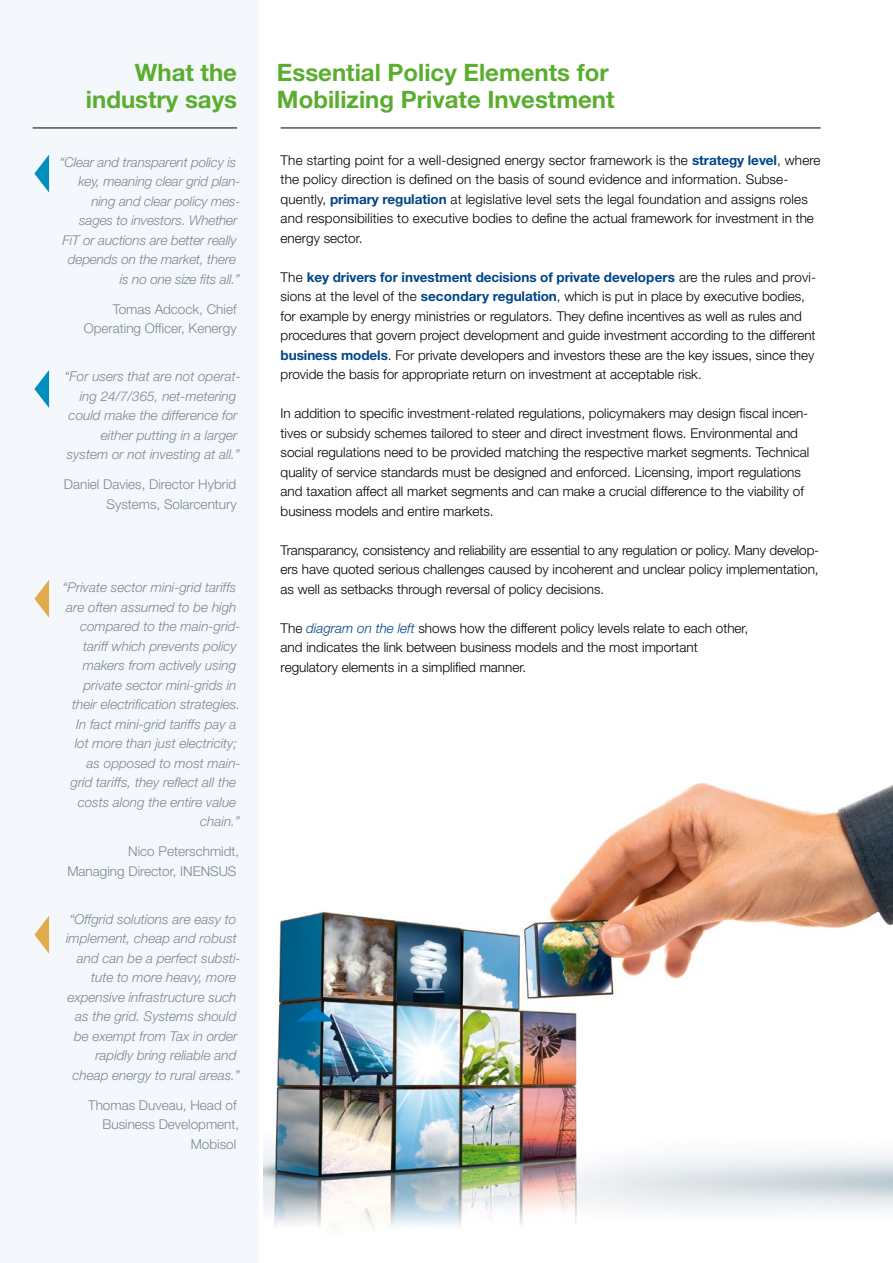
<style>
.page{position:relative;width:893px;height:1263px;background:#fff}
.page>*{position:absolute;margin:0;border:0;box-sizing:border-box;transform-origin:0 0}
.t1{font:700 24px/27px "Helvetica Neue LT Std";color:#5bad2f;text-align:right}
.t2{font:300 13.5px/19.5px "Helvetica Neue LT Std";color:#000}
.t3{font:italic 300 13.5px "Helvetica Neue LT Std";color:#7a8890}
.t4{font:300 13.5px/19.5px "Helvetica Neue LT Std";color:#7a8890;text-align:right}
.s1{font-weight:700;color:#004587}
.s2{font-style:italic;color:#004587}
</style>
<div class="page">
<div style="left:0;top:0;width:258px;height:1263px;background:#f4f8fc"></div>
<img style="left:264px;top:782px;width:629px;height:446px">
<svg style="left:296px;top:1007px;width:38px;height:14px"></svg>
<svg style="left:34px;top:154px;width:15px;height:39px"></svg>
<svg style="left:34px;top:580px;width:15px;height:38px"></svg>
<svg style="left:34px;top:370px;width:15px;height:38px"></svg>
<svg style="left:34px;top:916px;width:15px;height:38px"></svg>
<hr style="left:281px;top:128px;width:540px;height:1px;background:#000">
<hr style="left:33px;top:128px;width:204px;height:1px;background:#000">
<h1 class="t1" style="left:86px;top:58px;width:153px">What the industry says</h1>
<h1 class="t1" style="left:277px;top:58px;width:339px;text-align:left">Essential Policy Elements for<br>Mobilizing Private Investment</h1>
<p class="t3" style="left:60px;top:154px;width:178px">“Clear and transparent policy is</p>
<p class="t3" style="left:78px;top:173px;width:164px">key, meaning clear grid plan-</p>
<p class="t3" style="left:91px;top:193px;width:151px">ning and clear policy mes-</p>
<p class="t3" style="left:79px;top:212px;width:160px">sages to investors. Whether</p>
<p class="t3" style="left:63px;top:232px;width:176px">FiT or auctions are better really</p>
<p class="t3" style="left:68px;top:251px;width:170px">depends on the market, there</p>
<p class="t3" style="left:120px;top:271px;width:122px">is no one size fits all.”</p>
<p class="t4" style="left:84px;top:299px;width:154px">Tomas Adcock, Chief<br>Operating Officer, Kenergy</p>
<p class="t3" style="left:65px;top:368px;width:178px">“For users that are not operat-</p>
<p class="t3" style="left:80px;top:388px;width:158px">ing 24/7/365, net-metering</p>
<p class="t3" style="left:69px;top:407px;width:170px">could make the difference for</p>
<p class="t3" style="left:101px;top:427px;width:138px">either putting in a larger</p>
<p class="t3" style="left:67px;top:446px;width:175px">system or not investing at all.”</p>
<p class="t4" style="left:64px;top:474px;width:174px">Daniel Davies, Director Hybrid<br>Systems, Solarcentury</p>
<p class="t3" style="left:63px;top:579px;width:175px">“Private sector mini-grid tariffs</p>
<p class="t3" style="left:66px;top:599px;width:172px">are often assumed to be high</p>
<p class="t3" style="left:80px;top:618px;width:162px">compared to the main-grid-</p>
<p class="t3" style="left:83px;top:638px;width:155px">tariff which prevents policy</p>
<p class="t3" style="left:83px;top:657px;width:155px">makers from actively using</p>
<p class="t3" style="left:84px;top:677px;width:155px">private sector mini-grids in</p>
<p class="t3" style="left:72px;top:696px;width:170px">their electrification strategies.</p>
<p class="t3" style="left:76px;top:716px;width:162px">In fact mini-grid tariffs pay a</p>
<p class="t3" style="left:75px;top:735px;width:164px">lot more than just electricity;</p>
<p class="t3" style="left:87px;top:755px;width:156px">as opposed to most main-</p>
<p class="t3" style="left:70px;top:774px;width:167px">grid tariffs, they reflect all the</p>
<p class="t3" style="left:78px;top:794px;width:160px">costs along the entire value</p>
<p class="t3" style="left:200px;top:813px;width:41px">chain.”</p>
<p class="t4" style="left:67px;top:841px;width:173px">Nico Peterschmidt,<br>Managing Director, INENSUS</p>
<p class="t3" style="left:69px;top:911px;width:169px">“Offgrid solutions are easy to</p>
<p class="t3" style="left:66px;top:930px;width:172px">implement, cheap and robust</p>
<p class="t3" style="left:77px;top:950px;width:165px">and can be a perfect substi-</p>
<p class="t3" style="left:91px;top:969px;width:147px">tute to more heavy, more</p>
<p class="t3" style="left:68px;top:989px;width:171px">expensive infrastructure such</p>
<p class="t3" style="left:75px;top:1008px;width:163px">as the grid. Systems should</p>
<p class="t3" style="left:74px;top:1028px;width:165px">be exempt from Tax in order</p>
<p class="t3" style="left:95px;top:1047px;width:143px">rapidly bring reliable and</p>
<p class="t3" style="left:72px;top:1067px;width:169px">cheap energy to rural areas.”</p>
<p class="t4" style="left:88px;top:1095px;width:153px">Thomas Duveau, Head of<br>Business Development,<br>Mobisol</p>
<p class="t2" style="left:281px;top:150px;width:541px">The starting point for a well-designed energy sector framework is the <span class="s1">strategy level</span>, where the policy direction is defined on the basis of sound evidence and information. Subse&shy;quently, <span class="s1">primary regulation</span> at legislative level sets the legal foundation and assigns roles and responsibilities to executive bodies to define the actual framework for investment in the energy sector.</p>
<p class="t2" style="left:281px;top:267px;width:537px">The <span class="s1">key drivers for investment decisions of private developers</span> are the rules and provi&shy;sions at the level of the <span class="s1">secondary regulation</span>, which is put in place by executive bodies, for example by energy ministries or regulators. They define incentives as well as rules and procedures that govern project development and guide investment according to the different <span class="s1">business models</span>. For private developers and investors these are the key issues, since they provide the basis for appropriate return on investment at acceptable risk.</p>
<p class="t2" style="left:281px;top:403px;width:530px">In addition to specific investment-related regulations, policymakers may design fiscal incen&shy;tives or subsidy schemes tailored to steer and direct investment flows. Environmental and social regulations need to be provided matching the respective market segments. Technical quality of service standards must be designed and enforced. Licensing, import regulations and taxation affect all market segments and can make a crucial difference to the viability of business models and entire markets.</p>
<p class="t2" style="left:281px;top:540px;width:540px;text-align:justify">Transparancy, consistency and reliability are essential to any regulation or policy. Many develop&shy;ers have quoted serious challenges caused by incoherent and unclear policy implementation, as well as setbacks through reversal of policy decisions.</p>
<p class="t2" style="left:281px;top:618px;width:469px">The <span class="s2">diagram on the left</span> shows how the different policy levels relate to each other, and indicates the link between business models and the most important regulatory elements in a simplified manner.</p>
</div>
